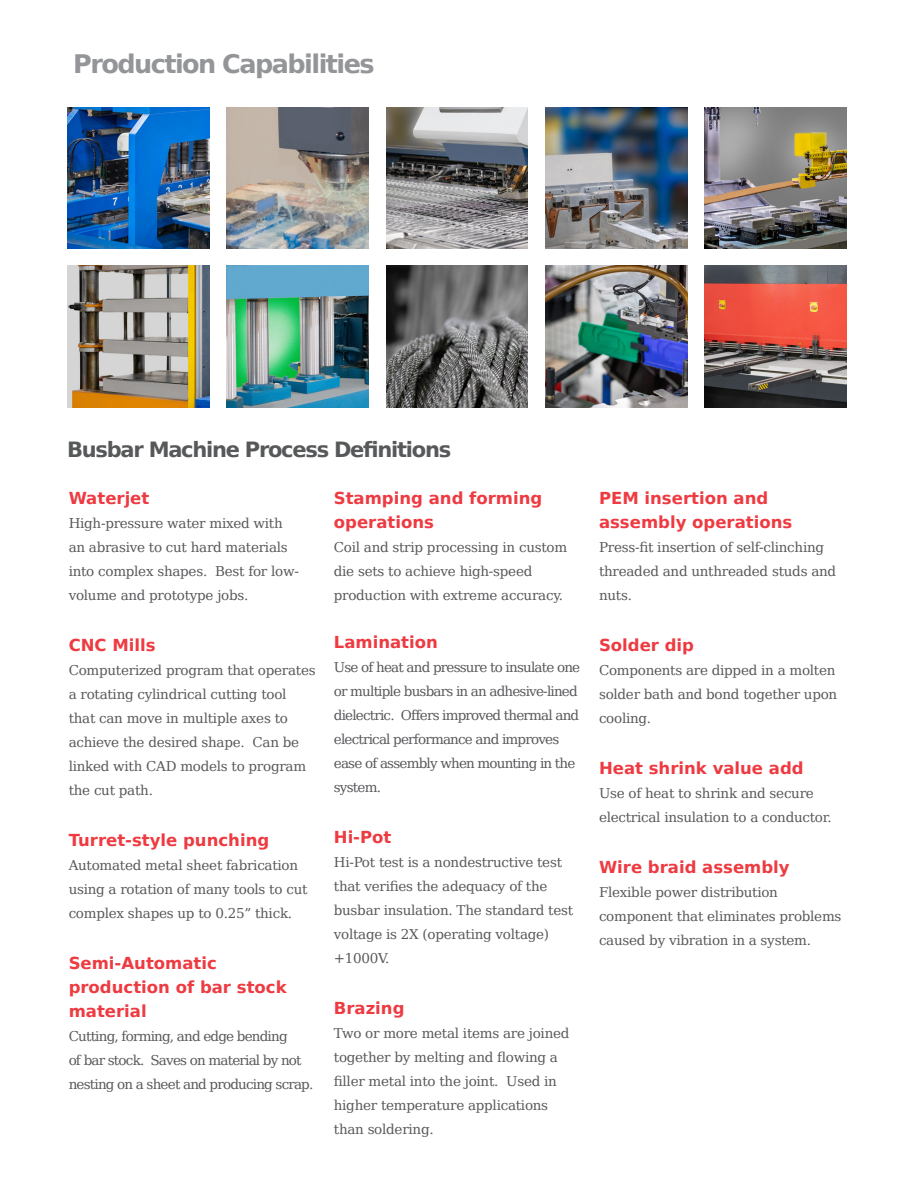
<style>
.page{position:relative;width:905px;height:1188px;background:#fff}
.page>*{position:absolute;margin:0;border:0;box-sizing:border-box;transform-origin:0 0}
.t1{font:700 25.5px "Bitstream Vera Sans";letter-spacing:-.06em;color:#939598}
.t2{font:700 21px "Bitstream Vera Sans";letter-spacing:-.06em;color:#57585a}
.t3{font:700 16.5px/24px "Bitstream Vera Sans";color:#ee3a41}
.t4{font:13.5px/24px "DejaVu Serif";letter-spacing:-.02em;color:#57585a}
.t5{font:13.5px/24px "DejaVu Serif";letter-spacing:-.06em;color:#57585a}
</style>
<div class="page">
<img style="left:68px;top:107px;width:141px;height:142px">
<img style="left:386px;top:107px;width:142px;height:142px">
<img style="left:68px;top:265px;width:141px;height:142px">
<img style="left:386px;top:265px;width:142px;height:142px">
<img style="left:227px;top:107px;width:142px;height:142px">
<img style="left:545px;top:108px;width:142px;height:141px">
<img style="left:704px;top:107px;width:142px;height:142px">
<img style="left:227px;top:265px;width:142px;height:142px">
<img style="left:545px;top:265px;width:142px;height:142px">
<img style="left:704px;top:265px;width:142px;height:142px">
<p class="t1" style="left:73px;top:50px;width:303px">Production Capabilities</p>
<p class="t2" style="left:67px;top:437px;width:385px">Busbar Machine Process Definitions</p>
<p class="t3" style="left:69px;top:486px;width:82px">Waterjet</p>
<p class="t4" style="left:69px;top:510px;width:232px">High-pressure water mixed with an abrasive to cut hard materials into complex shapes. Best for low&shy;volume and prototype jobs.</p>
<p class="t3" style="left:69px;top:633px;width:88px">CNC Mills</p>
<p class="t4" style="left:69px;top:657px;width:248px">Computerized program that operates a rotating cylindrical cutting tool that can move in multiple axes to achieve the desired shape. Can be linked with CAD models to program the cut path.</p>
<p class="t3" style="left:69px;top:828px;width:202px">Turret-style punching</p>
<p class="t4" style="left:69px;top:852px;width:240px">Automated metal sheet fabrication using a rotation of many tools to cut complex shapes up to 0.25” thick.</p>
<p class="t3" style="left:69px;top:951px;width:219px">Semi-Automatic production of bar stock material</p>
<p class="t5" style="left:69px;top:1023px;width:246px">Cutting, forming, and edge bending<br>of bar stock. Saves on material by not nesting on a sheet and producing scrap.</p>
<p class="t3" style="left:334px;top:486px;width:210px">Stamping and forming operations</p>
<p class="t4" style="left:334px;top:534px;width:235px">Coil and strip processing in custom die sets to achieve high-speed production with extreme accuracy.</p>
<p class="t3" style="left:334px;top:630px;width:106px">Lamination</p>
<p class="t5" style="left:334px;top:654px;width:248px">Use of heat and pressure to insulate one or multiple busbars in an adhesive-lined dielectric. Offers improved thermal and electrical performance and improves ease of assembly when mounting in the system.</p>
<p class="t3" style="left:334px;top:825px;width:59px">Hi-Pot</p>
<p class="t4" style="left:334px;top:849px;width:241px">Hi-Pot test is a nondestructive test that verifies the adequacy of the busbar insulation. The standard test voltage is 2X (operating voltage) +1000V.</p>
<p class="t3" style="left:334px;top:996px;width:72px">Brazing</p>
<p class="t4" style="left:334px;top:1020px;width:237px">Two or more metal items are joined together by melting and flowing a filler metal into the joint. Used in higher temperature applications than soldering.</p>
<p class="t3" style="left:599px;top:486px;width:195px">PEM insertion and assembly operations</p>
<p class="t4" style="left:599px;top:534px;width:239px">Press-fit insertion of self-clinching threaded and unthreaded studs and nuts.</p>
<p class="t3" style="left:599px;top:633px;width:97px">Solder dip</p>
<p class="t4" style="left:599px;top:657px;width:240px">Components are dipped in a molten solder bath and bond together upon cooling.</p>
<p class="t3" style="left:599px;top:756px;width:206px">Heat shrink value add</p>
<p class="t4" style="left:599px;top:780px;width:234px">Use of heat to shrink and secure electrical insulation to a conductor.</p>
<p class="t3" style="left:599px;top:855px;width:192px">Wire braid assembly</p>
<p class="t4" style="left:599px;top:879px;width:244px">Flexible power distribution component that eliminates problems caused by vibration in a system.</p>
</div>
